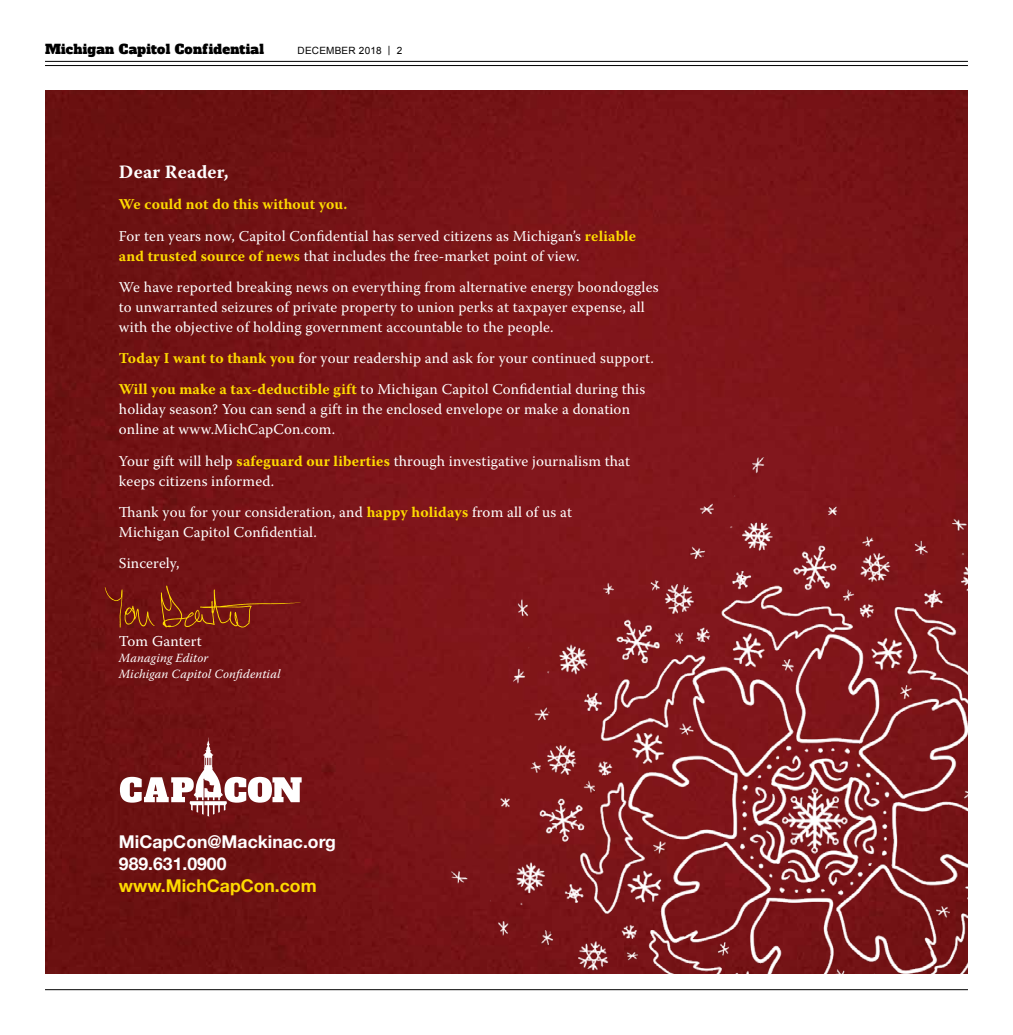
<style>
.page{position:relative;width:1013px;height:1035px;background:#fff}
.page>*{position:absolute;margin:0;border:0;box-sizing:border-box;transform-origin:0 0}
.t1{font:700 18.75px "Warnock Pro";letter-spacing:.015em;color:#fff}
.t2{font:700 17.62px "Helvetica Neue";color:#fff}
.t3{font:700 17.62px "Helvetica Neue";color:#feda00}
.t4{font:15px/20px "Warnock Pro";letter-spacing:.01em;color:#fff}
.t5{font:13.12px "Alfa Slab One";letter-spacing:.02em;color:#000}
.t6{font:italic 12.5px/16.2px "Warnock Pro";letter-spacing:.01em;color:#fff}
.t7{font:10px "Arial";letter-spacing:.02em;color:#000}
.s1{font-weight:700;color:#feda00}
</style>
<div class="page">
<hr style="left:45px;top:61px;width:923px;height:1px;background:#000">
<hr style="left:45px;top:65px;width:923px;height:1px;background:#000">
<hr style="left:45px;top:989px;width:923px;height:1px;background:#000">
<img style="left:45px;top:90px;width:923px;height:883px">
<img style="left:204px;top:378px;width:764px;height:595px">
<svg style="left:161px;top:586px;width:139px;height:42px;background:#802313"></svg>
<svg style="left:105px;top:587px;width:49px;height:41px;background:#7a2110"></svg>
<svg style="left:120px;top:738px;width:182px;height:78px"></svg>
<p class="t5" style="left:45px;top:41px;width:220px">Michigan Capitol Confidential</p>
<p class="t7" style="left:298px;top:44px;width:106px">DECEMBER 2018 | 2</p>
<p class="t1" style="left:119px;top:161px;width:111px">Dear Reader,</p>
<p class="t4" style="left:119px;top:189px;width:519px;line-height:31.2px"><span class="s1">We could not do this without you.<br></span>For ten years now, Capitol Confidential has served citizens as Michigan’s <span class="s1">reliable</span></p>
<p class="t4" style="left:119px;top:240px;width:541px;line-height:31.2px"><span class="s1">and trusted source of news</span> that includes the free-market point of view.<br>We have reported breaking news on everything from alternative energy boondoggles</p>
<p class="t4" style="left:119px;top:297px;width:527px">to unwarranted seizures of private property to union perks at taxpayer expense, all with the objective of holding government accountable to the people.</p>
<p class="t4" style="left:119px;top:342px;width:536px;line-height:31.2px"><span class="s1">Today I want to thank you</span> for your readership and ask for your continued support.<br><span class="s1">Will you make a tax-deductible gift</span> to Michigan Capitol Confidential during this</p>
<p class="t4" style="left:119px;top:399px;width:512px">holiday season? You can send a gift in the enclosed envelope or make a donation online at www.MichCapCon.com.</p>
<p class="t4" style="left:119px;top:450px;width:512px">Your gift will help <span class="s1">safeguard our liberties</span> through investigative journalism that keeps citizens informed.</p>
<p class="t4" style="left:119px;top:502px;width:454px">Thank you for your consideration, and <span class="s1">happy holidays</span> from all of us at<br>Michigan Capitol Confidential.</p>
<p class="t4" style="left:119px;top:553px;width:62px">Sincerely,</p>
<p class="t4" style="left:119px;top:630px;width:84px">Tom Gantert</p>
<p class="t6" style="left:119px;top:649px;width:163px">Managing Editor<br>Michigan Capitol Confidential</p>
<p class="t2" style="left:119px;top:828px;width:218px">MiCapCon@Mackinac.org</p>
<p class="t3" style="left:119px;top:872px;width:199px">www.MichCapCon.com</p>
<p class="t2" style="left:119px;top:850px;width:109px">989.631.0900</p>
</div>
